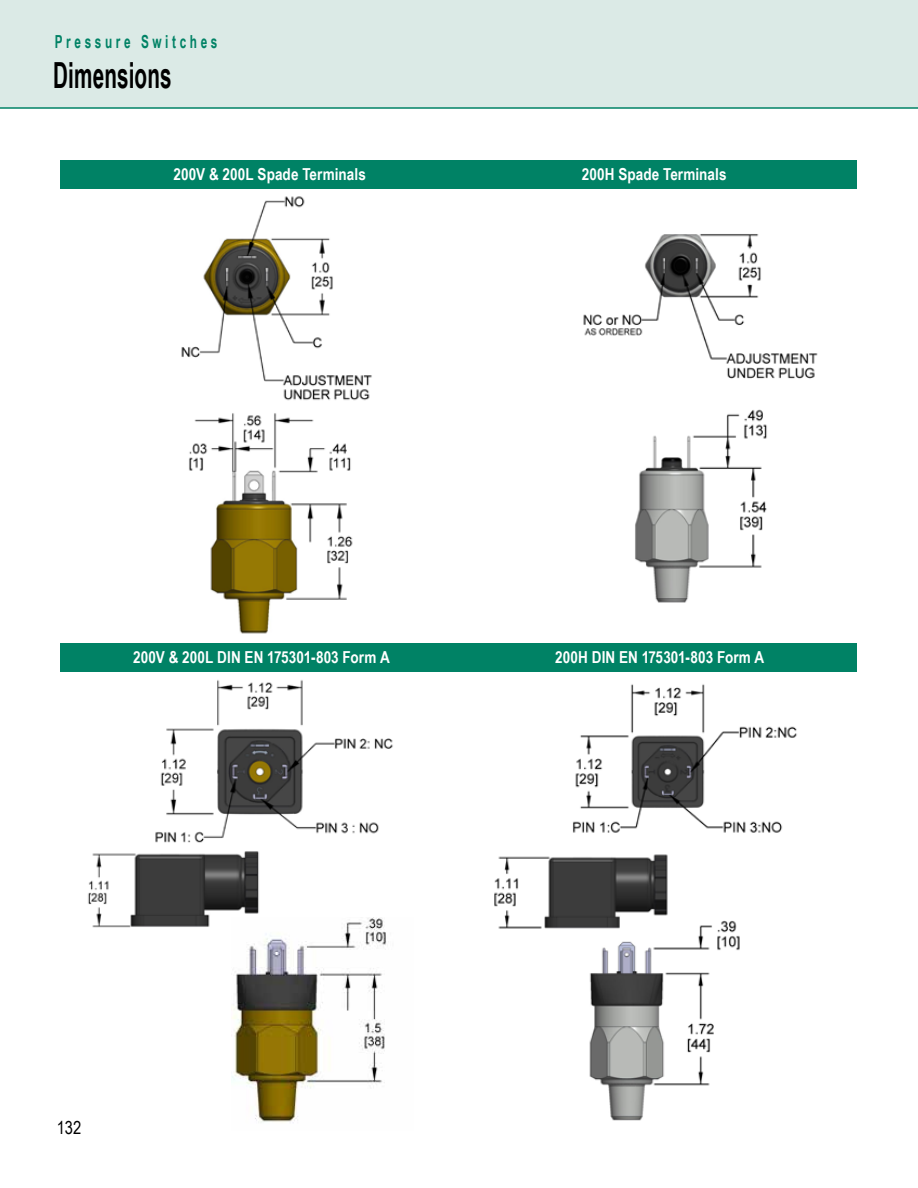
<style>
.page{position:relative;width:918px;height:1188px;background:#fff}
.page>*{position:absolute;margin:0;border:0;box-sizing:border-box;transform-origin:0 0}
.t1{font:700 36px "Arial Narrow";letter-spacing:.005em;color:#000;scale:.7 1}
.t2{font:700 18px "Arial Narrow";letter-spacing:.25em;color:#008265;scale:.8 1}
.t3{font:18px "Arial Narrow";color:#000}
.t4{font:700 16.5px "Arial Narrow";letter-spacing:.005em;color:#fff}
</style>
<div class="page">
<div style="left:0;top:0;width:918px;height:108px;background:#dbeae6"></div>
<hr style="left:0;top:107px;width:918px;height:2px;background:#008265">
<div style="left:61px;top:160px;width:796px;height:29px;background:#008265"></div>
<div style="left:61px;top:644px;width:796px;height:28px;background:#008265"></div>
<img style="left:155px;top:680px;width:238px;height:163px">
<img style="left:189px;top:413px;width:164px;height:221px">
<img style="left:181px;top:196px;width:191px;height:205px">
<img style="left:635px;top:409px;width:132px;height:194px">
<img style="left:583px;top:234px;width:235px;height:145px">
<img style="left:589px;top:920px;width:151px;height:201px">
<img style="left:494px;top:854px;width:180px;height:76px">
<img style="left:573px;top:684px;width:224px;height:149px">
<img style="left:88px;top:851px;width:171px;height:77px">
<img style="left:231px;top:917px;width:155px;height:206px">
<p class="t2" style="left:55px;top:28px;width:205px">Pressure Switches</p>
<h1 class="t1" style="left:53px;top:49px;width:171px">Dimensions</h1>
<p class="t4" style="left:174px;top:161px;width:194px">200V &amp; 200L Spade Terminals</p>
<p class="t4" style="left:582px;top:161px;width:146px">200H Spade Terminals</p>
<p class="t4" style="left:133px;top:645px;width:258px">200V &amp; 200L DIN EN 175301-803 Form A</p>
<p class="t4" style="left:555px;top:645px;width:211px">200H DIN EN 175301-803 Form A</p>
<p class="t3" style="left:57px;top:1115px;width:26px">132</p>
</div>
